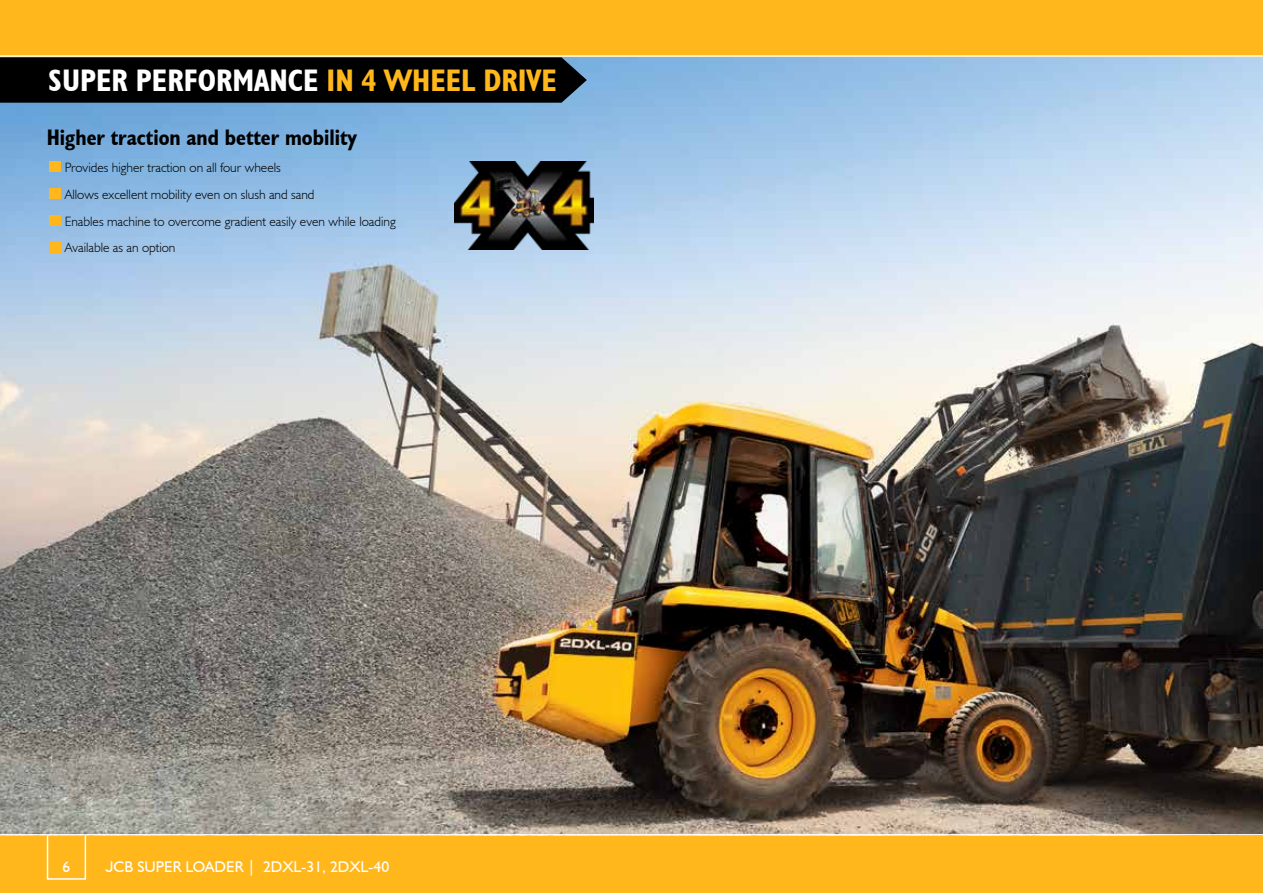
<style>
.page{position:relative;width:1263px;height:893px;background:#ffb71b}
.page>*{position:absolute;margin:0;border:0;box-sizing:border-box;transform-origin:0 0}
.t1{font:700 condensed 31.2px "JCB Euro";color:#fff}
.t2{font:700 condensed 22.5px "JCB Euro";color:#000}
.t3{font:15.6px "JCB Euro Roman";color:#fff}
.t4{font:300 13.5px/26.8px "JCB Euro";color:#000}
.s1{color:#ffb71b}
</style>
<div class="page">
<hr style="left:0;top:57px;width:1263px;height:2px;background:#fff">
<div style="left:47px;top:833px;width:39px;height:47px;border:2px solid #fff"></div>
<img style="left:0;top:58px;width:1263px;height:776px">
<div style="left:0;top:57px;width:587px;height:46px;background:#000"></div>
<div style="left:50px;top:161px;width:11px;height:11px;background:#ffb71b"></div>
<div style="left:50px;top:188px;width:11px;height:11px;background:#ffb71b"></div>
<div style="left:50px;top:215px;width:11px;height:11px;background:#ffb71b"></div>
<div style="left:50px;top:242px;width:11px;height:10px;background:#ffb71b"></div>
<img style="left:455px;top:161px;width:138px;height:88px">
<hr style="left:0;top:55px;width:1263px;height:2px;background:#fff">
<hr style="left:0;top:834px;width:1263px;height:2px;background:#fff">
<h1 class="t1" style="left:48px;top:61px;width:510px">SUPER PERFORMANCE <span class="s1">IN 4 WHEEL DRIVE</span></h1>
<h2 class="t2" style="left:47px;top:123px;width:312px">Higher traction and better mobility</h2>
<p class="t4" style="left:65px;top:154px;width:332px">Provides higher traction on all four wheels<br>Allows excellent mobility even on slush and sand<br>Enables machine to overcome gradient easily even while loading Available as an option</p>
<p class="t3" style="left:63px;top:857px;width:9px">6</p>
<p class="t3" style="left:105px;top:857px;width:285px">JCB SUPER LOADER | 2DXL-31, 2DXL-40</p>
</div>
